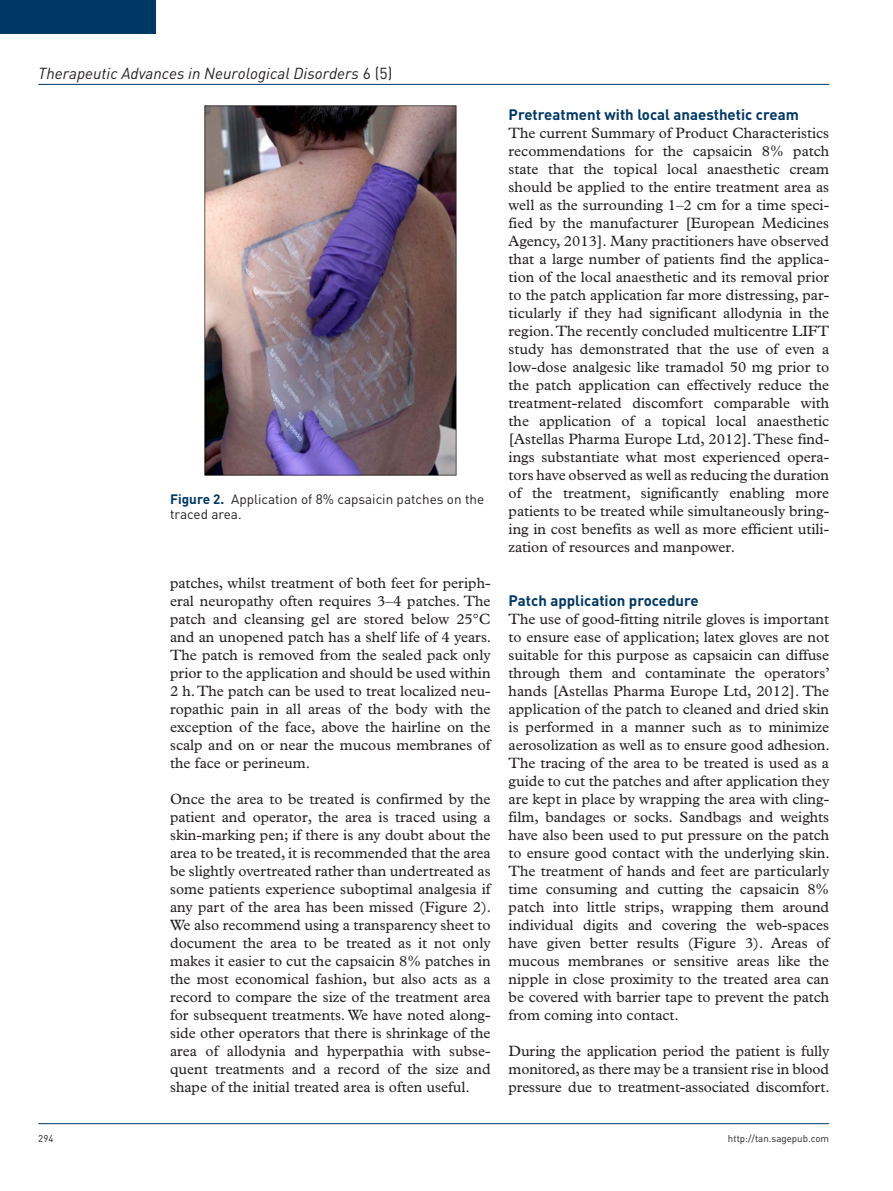
<style>
.page{position:relative;width:893px;height:1191px;background:#fff}
.page>*{position:absolute;margin:0;border:0;box-sizing:border-box;transform-origin:0 0}
.t1{font:italic 15.75px "DIN";color:#231f20}
.Text{font:15px/18px "Plantin Std";color:#231f20;text-align:justify}
.Text-Indent{font:15px/18px "Plantin Std";letter-spacing:-.005em;color:#231f20;text-align:justify}
.SEC-A{font:700 15px "DIN";color:#003865}
.FG{font:13.5px/15.8px "DIN";color:#231f20}
.t2{font:9.75px "DIN";color:#231f20}
.s1{font-style:normal}
.s2{font-weight:700;color:#003865}
</style>
<div class="page">
<hr style="left:38px;top:84px;width:791px;height:1px;background:#003865">
<hr style="left:38px;top:1123px;width:791px;height:1px;background:#003865">
<div style="left:0;top:0;width:155px;height:34px;background:#003865"></div>
<img style="left:204px;top:106px;width:252px;height:370px">
<p class="t1" style="left:38px;top:63px;width:356px">Therapeutic Advances in Neurological Disorders <span class="s1">6 (5)</span></p>
<p class="FG" style="left:170px;top:490px;width:316px"><span class="s2">Figure 2.</span> Application of 8% capsaicin patches on the traced area.</p>
<p class="Text" style="left:170px;top:574px;width:323px">patches, whilst treatment of both feet for periph&shy;eral neuropathy often requires 3–4 patches. The patch and cleansing gel are stored below 25°C and an unopened patch has a shelf life of 4 years.<br>The patch is removed from the sealed pack only prior to the application and should be used within 2 h. The patch can be used to treat localized neu&shy;ropathic pain in all areas of the body with the exception of the face, above the hairline on the scalp and on or near the mucous membranes of the face or perineum.</p>
<p class="Text-Indent" style="left:170px;top:790px;width:323px">Once the area to be treated is confirmed by the patient and operator, the area is traced using a skin-marking pen; if there is any doubt about the area to be treated, it is recommended that the area be slightly overtreated rather than undertreated as some patients experience suboptimal analgesia if any part of the area has been missed (Figure 2).<br>We also recommend using a transparency sheet to document the area to be treated as it not only makes it easier to cut the capsaicin 8% patches in the most economical fashion, but also acts as a record to compare the size of the treatment area for subsequent treatments. We have noted along&shy;side other operators that there is shrinkage of the area of allodynia and hyperpathia with subse&shy;quent treatments and a record of the size and shape of the initial treated area is often useful.</p>
<p class="SEC-A" style="left:509px;top:105px;width:292px">Pretreatment with local anaesthetic cream</p>
<p class="Text" style="left:509px;top:124px;width:322px">The current Summary of Product Characteristics recommendations for the capsaicin 8% patch state that the topical local anaesthetic cream should be applied to the entire treatment area as well as the surrounding 1–2 cm for a time speci&shy;fied by the manufacturer [European Medicines Agency, 2013]. Many practitioners have observed that a large number of patients find the applica&shy;tion of the local anaesthetic and its removal prior to the patch application far more distressing, par&shy;ticularly if they had significant allodynia in the region. The recently concluded multicentre LIFT study has demonstrated that the use of even a low-dose analgesic like tramadol 50 mg prior to the patch application can effectively reduce the treatment-related discomfort comparable with the application of a topical local anaesthetic [Astellas Pharma Europe Ltd, 2012]. These find&shy;ings substantiate what most experienced opera&shy;tors have observed as well as reducing the duration of the treatment, significantly enabling more patients to be treated while simultaneously bring&shy;ing in cost benefits as well as more efficient utili&shy;zation of resources and manpower.</p>
<p class="SEC-A" style="left:509px;top:591px;width:191px">Patch application procedure</p>
<p class="Text" style="left:509px;top:610px;width:323px">The use of good-fitting nitrile gloves is important to ensure ease of application; latex gloves are not suitable for this purpose as capsaicin can diffuse through them and contaminate the operators’ hands [Astellas Pharma Europe Ltd, 2012]. The application of the patch to cleaned and dried skin is performed in a manner such as to minimize aerosolization as well as to ensure good adhesion.<br>The tracing of the area to be treated is used as a guide to cut the patches and after application they are kept in place by wrapping the area with cling&shy;film, bandages or socks. Sandbags and weights have also been used to put pressure on the patch to ensure good contact with the underlying skin.<br>The treatment of hands and feet are particularly time consuming and cutting the capsaicin 8% patch into little strips, wrapping them around individual digits and covering the web-spaces have given better results (Figure 3). Areas of mucous membranes or sensitive areas like the nipple in close proximity to the treated area can be covered with barrier tape to prevent the patch from coming into contact.</p>
<p class="Text-Indent" style="left:509px;top:1042px;width:323px">During the application period the patient is fully monitored, as there may be a transient rise in blood pressure due to treatment-associated discomfort.</p>
<p class="t2" style="left:38px;top:1132px;width:17px">294</p>
<p class="t2" style="left:728px;top:1132px;width:103px">http://tan.sagepub.com</p>
</div>
